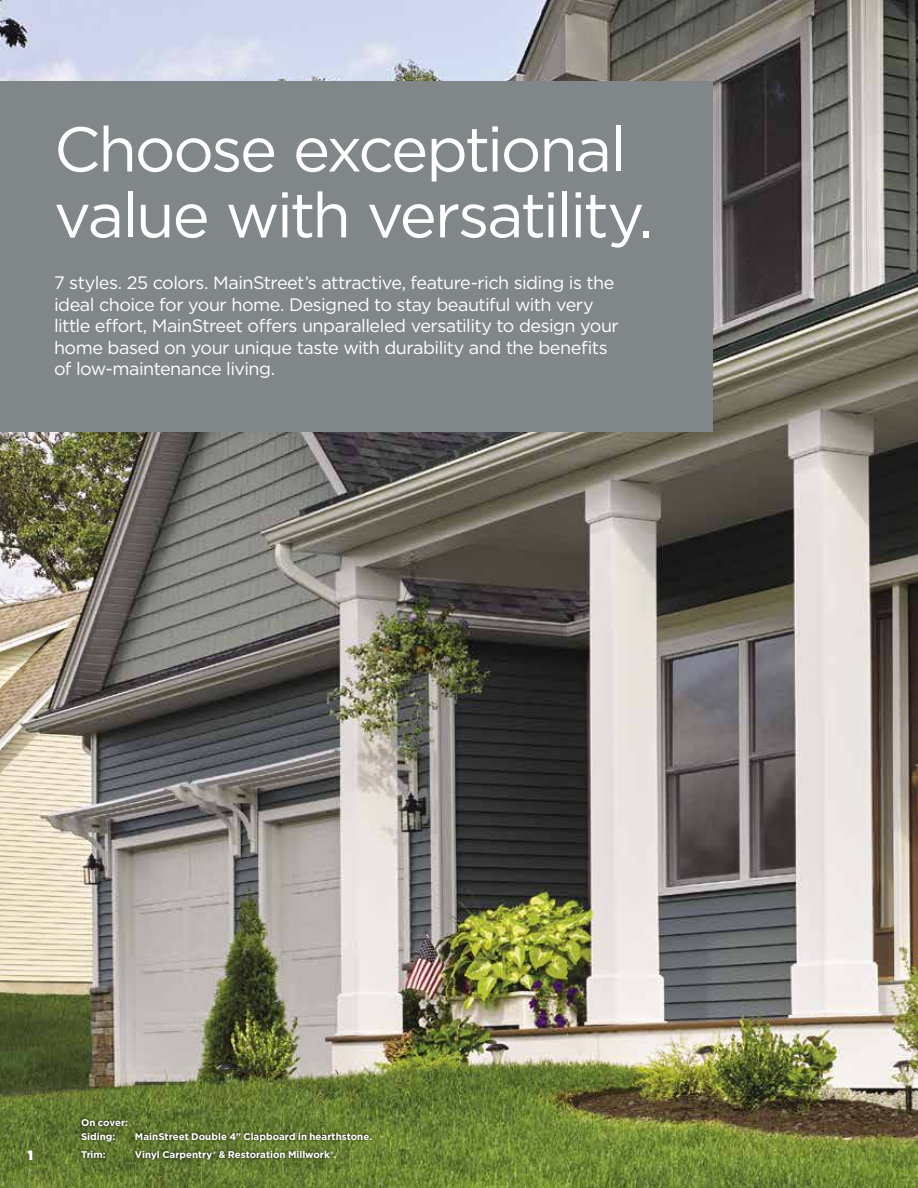
<style>
.page{position:relative;width:918px;height:1188px;background:#fff}
.page>*{position:absolute;margin:0;border:0;box-sizing:border-box;transform-origin:0 0}
.t1{font:63px/65.8px "Gotham";letter-spacing:-.045em;color:#fff}
.t2{font:18px/21.6px "Gotham";letter-spacing:-.03em;color:#fff}
.t3{font:700 13.5px "Swiss 721 BT";color:#fff}
.t4{font:700 9.75px/13.8px "Gotham";color:#fff}
</style>
<div class="page">
<img style="left:0;top:0;width:918px;height:1188px">
<div style="left:0;top:81px;width:713px;height:351px;background:#818688"></div>
<div style="left:79px;top:1117px;width:295px;height:46px;background:#000;opacity:.75"></div>
<h1 class="t1" style="left:54px;top:115px;width:602px">Choose exceptional value with versatility.</h1>
<p class="t2" style="left:54px;top:271px;width:566px">7 styles. 25 colors. MainStreet’s attractive, feature-rich siding is the ideal choice for your home. Designed to stay beautiful with very little effort, MainStreet offers unparalleled versatility to design your home based on your unique taste with durability and the benefits of low-maintenance living.</p>
<p class="t3" style="left:27px;top:1147px;width:9px">1</p>
<p class="t4" style="left:81px;top:1116px;width:49px">On cover:<br>Siding:</p>
<p class="t4" style="left:135px;top:1130px;width:239px">MainStreet Double 4" Clapboard in hearthstone.</p>
<p class="t4" style="left:81px;top:1148px;width:26px">Trim:</p>
<p class="t4" style="left:135px;top:1148px;width:203px">Vinyl Carpentry® &amp; Restoration Millwork®.</p>
</div>
